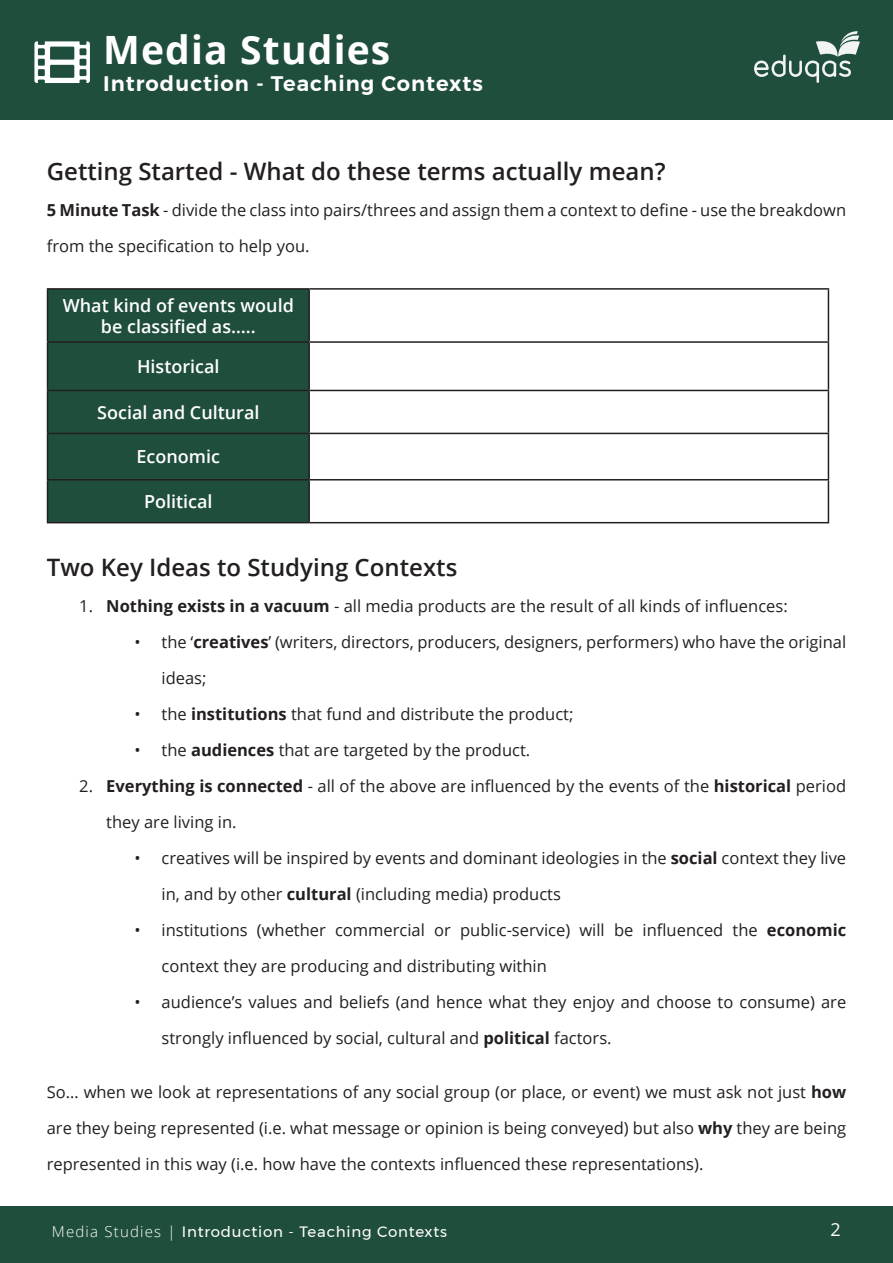
<style>
.page{position:relative;width:893px;height:1263px;background:#fff}
.page>*{position:absolute;margin:0;border:0;box-sizing:border-box;transform-origin:0 0}
.t1{font:700 39px "Open Sans";letter-spacing:.03em;color:#fff}
.t2{font:600 24px "Open Sans";color:#231f20}
.t3{font:600 21px "Montserrat";letter-spacing:.05em;color:#fff}
.Table_header{font:600 18px/21px "Open Sans";color:#fff;text-align:center}
.t4{font:18px "Open Sans";color:#fff}
.Paragraph_text{font:16.5px/36px "Open Sans";color:#231f20}
.t5{font:15px "Montserrat";letter-spacing:.05em;color:#fff}
.s1{font-weight:700}
.s2{font-family:"Open Sans";font-weight:300}
</style>
<div class="page">
<div style="left:0;top:0;width:893px;height:119px;background:#1f4e3c"></div>
<svg style="left:754px;top:31px;width:106px;height:52px"></svg>
<div style="left:0;top:1206px;width:893px;height:57px;background:#1f4e3c"></div>
<div style="left:48px;top:290px;width:260px;height:232px;background:#1f4e3c"></div>
<hr style="left:47px;top:288px;width:262px;height:2px;background:#231f20">
<hr style="left:47px;top:290px;width:1px;height:51px;background:#231f20">
<hr style="left:309px;top:288px;width:520px;height:2px;background:#231f20">
<hr style="left:308px;top:290px;width:2px;height:51px;background:#231f20">
<hr style="left:828px;top:290px;width:1px;height:51px;background:#231f20">
<hr style="left:47px;top:341px;width:262px;height:2px;background:#231f20">
<hr style="left:47px;top:343px;width:1px;height:47px;background:#231f20">
<hr style="left:309px;top:341px;width:520px;height:2px;background:#231f20">
<hr style="left:308px;top:343px;width:2px;height:47px;background:#231f20">
<hr style="left:828px;top:343px;width:1px;height:47px;background:#231f20">
<hr style="left:47px;top:390px;width:262px;height:1px;background:#231f20">
<hr style="left:47px;top:391px;width:1px;height:42px;background:#231f20">
<hr style="left:309px;top:390px;width:520px;height:1px;background:#231f20">
<hr style="left:308px;top:391px;width:2px;height:42px;background:#231f20">
<hr style="left:828px;top:391px;width:1px;height:42px;background:#231f20">
<hr style="left:47px;top:433px;width:262px;height:1px;background:#231f20">
<hr style="left:47px;top:434px;width:1px;height:45px;background:#231f20">
<hr style="left:309px;top:433px;width:520px;height:1px;background:#231f20">
<hr style="left:308px;top:434px;width:2px;height:45px;background:#231f20">
<hr style="left:828px;top:434px;width:1px;height:45px;background:#231f20">
<hr style="left:47px;top:479px;width:262px;height:1px;background:#231f20">
<hr style="left:47px;top:480px;width:1px;height:42px;background:#231f20">
<hr style="left:309px;top:479px;width:520px;height:1px;background:#231f20">
<hr style="left:308px;top:480px;width:2px;height:42px;background:#231f20">
<hr style="left:828px;top:480px;width:1px;height:42px;background:#231f20">
<hr style="left:47px;top:522px;width:262px;height:1px;background:#231f20">
<hr style="left:309px;top:522px;width:520px;height:1px;background:#231f20">
<h1 class="t1" style="left:103px;top:23px;width:289px">Media Studies</h1>
<p class="t3" style="left:103px;top:66px;width:381px">Introduction - Teaching Contexts</p>
<h3 class="t2" style="left:47px;top:155px;width:620px">Getting Started - What do these terms actually mean?</h3>
<p class="Paragraph_text" style="left:47px;top:192px;width:801px"><span class="s1">5 Minute Task</span> - divide the class into pairs/threes and assign them a context to define - use the breakdown from the specification to help you.</p>
<p class="Table_header" style="left:63px;top:294px;width:233px">What kind of events would be classified as…..</p>
<p class="Table_header" style="left:137px;top:356px;width:84px">Historical</p>
<p class="Table_header" style="left:97px;top:401px;width:164px">Social and Cultural</p>
<p class="Table_header" style="left:137px;top:446px;width:85px">Economic</p>
<p class="Table_header" style="left:144px;top:491px;width:70px">Political</p>
<h3 class="t2" style="left:47px;top:551px;width:412px">Two Key Ideas to Studying Contexts</h3>
<p class="Paragraph_text" style="left:79px;top:588px;width:710px">1. <span class="s1">Nothing exists in a vacuum</span> - all media products are the result of all kinds of influences:</p>
<p class="Paragraph_text" style="left:162px;top:624px;width:686px;text-indent:-27px">• the ‘<span class="s1">creatives</span>’ (writers, directors, producers, designers, performers) who have the original ideas;</p>
<p class="Paragraph_text" style="left:135px;top:696px;width:440px">• the <span class="s1">institutions</span> that fund and distribute the product;</p>
<p class="Paragraph_text" style="left:135px;top:732px;width:397px">• the <span class="s1">audiences</span> that are targeted by the product.</p>
<p class="Paragraph_text" style="left:106px;top:768px;width:741px;text-indent:-27px">2. <span class="s1">Everything is connected</span> - all of the above are influenced by the events of the <span class="s1">historical</span> period they are living in.</p>
<p class="Paragraph_text" style="left:162px;top:840px;width:686px;text-indent:-27px">• creatives will be inspired by events and dominant ideologies in the <span class="s1">social</span> context they live in, and by other <span class="s1">cultural</span> (including media) products</p>
<p class="Paragraph_text" style="left:162px;top:912px;width:686px;text-indent:-27px">• institutions (whether commercial or public-service) will be influenced the <span class="s1">economic </span>context they are producing and distributing within</p>
<p class="Paragraph_text" style="left:162px;top:984px;width:686px;text-indent:-27px">• audience’s values and beliefs (and hence what they enjoy and choose to consume) are strongly influenced by social, cultural and <span class="s1">political</span> factors.</p>
<p class="Paragraph_text" style="left:47px;top:1074px;width:801px;text-align:justify">So… when we look at representations of any social group (or place, or event) we must ask not just <span class="s1">how </span>are they being represented (i.e. what message or opinion is being conveyed) but also <span class="s1">why</span> they are being represented in this way (i.e. how have the contexts influenced these representations).</p>
<p class="t5" style="left:52px;top:1220px;width:397px"><span class="s2">Media Studies |</span> Introduction - Teaching Contexts</p>
<p class="t4" style="left:830px;top:1217px;width:12px">2</p>
</div>
